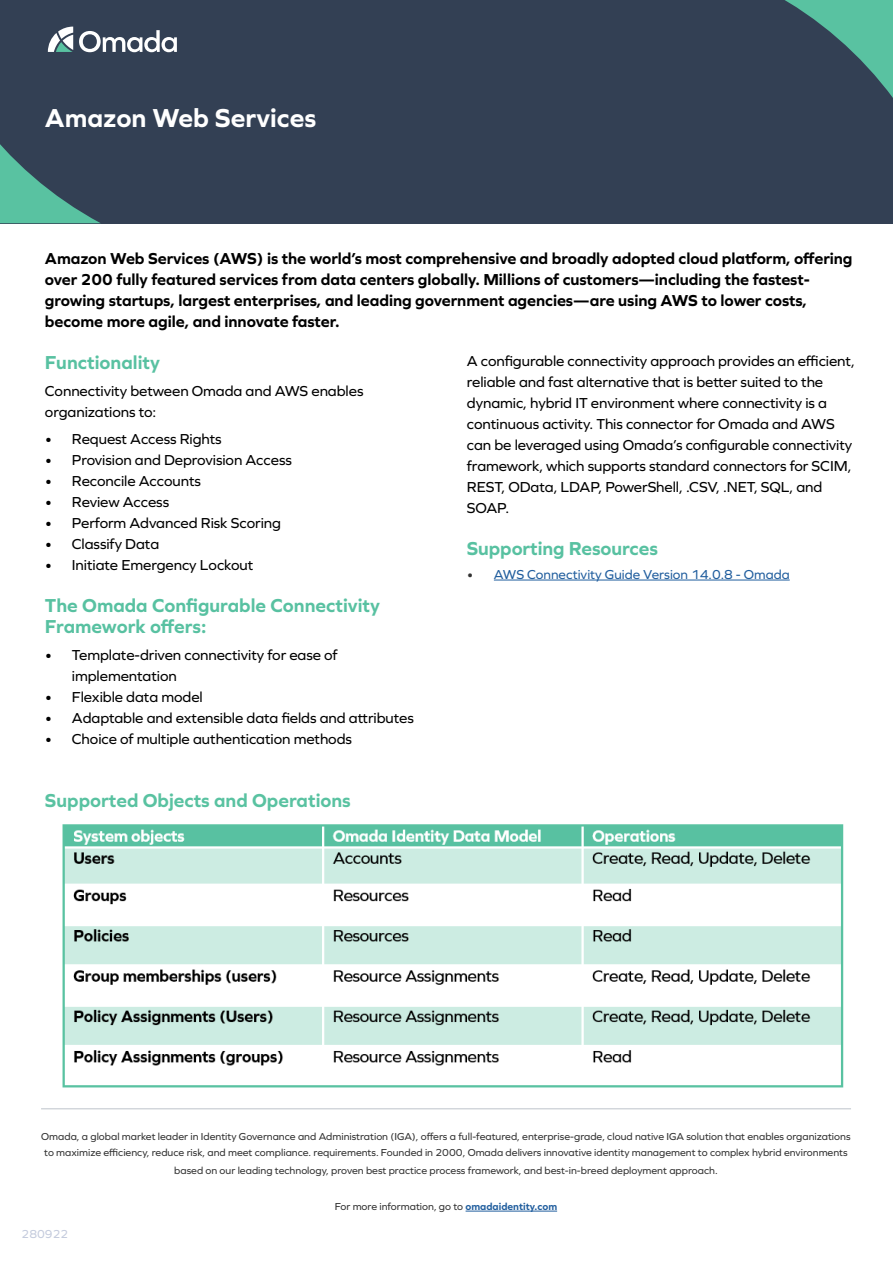
<style>
.page{position:relative;width:893px;height:1263px;background:#fff}
.page>*{position:absolute;margin:0;border:0;box-sizing:border-box;transform-origin:0 0}
.t1{font:700 27px "Graphie";color:#fff}
.t2{font:700 19.5px/21px "Graphie";color:#58c1a1}
.t3{font:700 19.5px "Graphie";color:#59c2a1}
.t4{font:700 16.5px/21px "Graphie";letter-spacing:-.005em;color:#000}
.t5{font:15px/21px "Graphie";letter-spacing:-.005em;color:#000}
.t6{font:13.5px "Graphie";color:#215e9e}
.t7{font:12px "Graphie";color:#c4cbdd}
.t8{font:10.5px/16.5px "Graphie";color:#323232}
.s1{color:#323232}
.s2{font-weight:700;color:#215e9e}
</style>
<div class="page">
<div style="left:0;top:0;width:893px;height:223px;background:#334054"></div>
<svg style="left:0;top:144px;width:100px;height:79px"></svg>
<svg style="left:48px;top:27px;width:25px;height:25px"></svg>
<svg style="left:79px;top:30px;width:98px;height:22px"></svg>
<hr style="left:494px;top:580px;width:296px;height:1px;background:#215e9e">
<hr style="left:466px;top:1211px;width:91px;height:1px;background:#215e9e">
<svg style="left:785px;top:0;width:108px;height:98px"></svg>
<img style="left:62px;top:824px;width:781px;height:264px">
<hr style="left:41px;top:1108px;width:810px;height:1px;background:#bdc3ca">
<h1 class="t1" style="left:45px;top:102px;width:273px">Amazon Web Services</h1>
<p class="t4" style="left:45px;top:248px;width:809px">Amazon Web Services (AWS) is the world’s most comprehensive and broadly adopted cloud platform, offering over 200 fully featured services from data centers globally. Millions of customers—including the fastest&shy;growing startups, largest enterprises, and leading government agencies—are using AWS to lower costs, become more agile, and innovate faster.</p>
<h2 class="t2" style="left:45px;top:351px;width:117px">Functionality</h2>
<p class="t5" style="left:45px;top:380px;width:320px">Connectivity between Omada and AWS enables organizations to:</p>
<p class="t5" style="left:45px;top:428px;width:178px">• Request Access Rights</p>
<p class="t5" style="left:45px;top:449px;width:248px">• Provision and Deprovision Access</p>
<p class="t5" style="left:45px;top:470px;width:158px">• Reconcile Accounts</p>
<p class="t5" style="left:45px;top:491px;width:126px">• Review Access</p>
<p class="t5" style="left:45px;top:512px;width:238px">• Perform Advanced Risk Scoring</p>
<p class="t5" style="left:45px;top:533px;width:116px">• Classify Data</p>
<p class="t5" style="left:45px;top:554px;width:210px">• Initiate Emergency Lockout</p>
<h2 class="t2" style="left:45px;top:594px;width:337px">The Omada Configurable Connectivity<br>Framework offers:</h2>
<p class="t5" style="left:72px;top:644px;width:267px;text-indent:-27px">• Template-driven connectivity for ease of implementation</p>
<p class="t5" style="left:45px;top:686px;width:159px">• Flexible data model</p>
<p class="t5" style="left:45px;top:707px;width:370px">• Adaptable and extensible data fields and attributes</p>
<p class="t5" style="left:45px;top:728px;width:309px">• Choice of multiple authentication methods</p>
<h2 class="t3" style="left:45px;top:789px;width:307px">Supported Objects and Operations</h2>
<p class="t5" style="left:467px;top:350px;width:389px">A configurable connectivity approach provides an efficient, reliable and fast alternative that is better suited to the dynamic, hybrid IT environment where connectivity is a continuous activity. This connector for Omada and AWS can be leveraged using Omada’s configurable connectivity framework, which supports standard connectors for SCIM, REST, OData, LDAP, PowerShell, .CSV, .NET, SQL, and SOAP.</p>
<h2 class="t2" style="left:467px;top:537px;width:193px">Supporting Resources</h2>
<p class="t6" style="left:467px;top:566px;width:324px"><span class="s1">•</span> AWS Connectivity Guide Version 14.0.8 - Omada</p>
<p class="t8" style="left:41px;top:1127px;width:811px">Omada, a global market leader in Identity Governance and Administration (IGA), offers a full-featured, enterprise-grade, cloud native IGA solution that enables organizations to maximize efficiency, reduce risk, and meet compliance. requirements. Founded in 2000, Omada delivers innovative identity management to complex hybrid environments</p>
<p class="t8" style="left:174px;top:1162px;width:545px">based on our leading technology, proven best practice process framework, and best-in-breed deployment approach.</p>
<p class="t8" style="left:335px;top:1198px;width:224px">For more information, go to <span class="s2">omadaidentity.com</span></p>
<p class="t7" style="left:22px;top:1227px;width:48px">280922</p>
</div>
